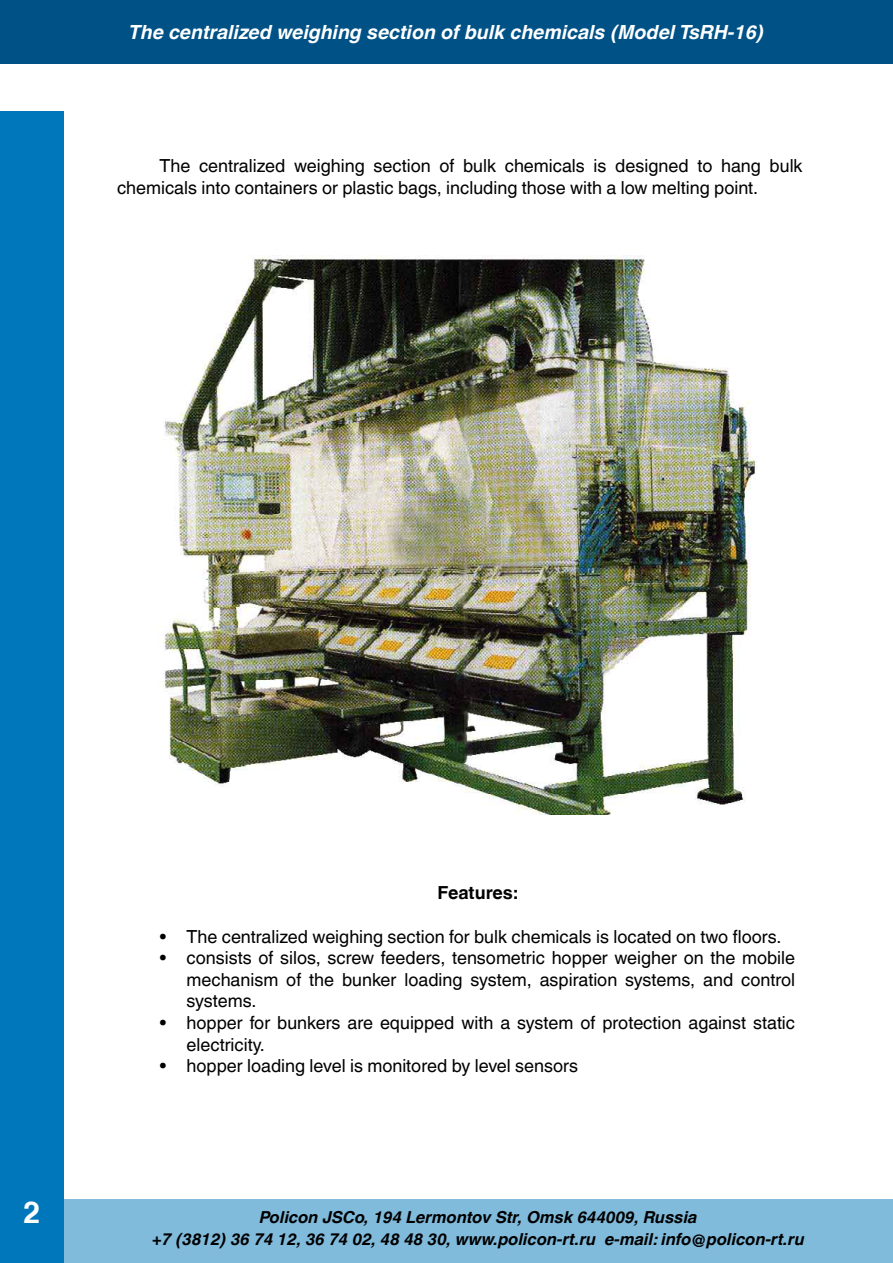
<style>
.page{position:relative;width:893px;height:1263px;background:#fff}
.page>*{position:absolute;margin:0;border:0;box-sizing:border-box;transform-origin:0 0}
.t1{font:700 30px "A1010 Helvetika";color:#fff}
.t2{font:italic 700 19.5px "Helvetica World";color:#fff}
.t3{font:18px/21.6px "Helvetica World";color:#000}
.t4{font:700 18px "Helvetica World";color:#000}
.t5{font:italic 700 16.5px/21.6px "Helvetica World";color:#000;text-align:center}
</style>
<div class="page">
<div style="left:0;top:112px;width:64px;height:1151px;background:#0077ba"></div>
<div style="left:0;top:0;width:893px;height:63px;background:#005286"></div>
<div style="left:64px;top:1199px;width:829px;height:64px;background:#80bbdc"></div>
<img style="left:158px;top:255px;width:599px;height:560px">
<p class="t2" style="left:129px;top:21px;width:637px">The centralized weighing section of bulk chemicals (Model TsRH-16)</p>
<p class="t3" style="left:117px;top:155px;width:687px;text-indent:43px">The centralized weighing section of bulk chemicals is designed to hang bulk chemicals into containers or plastic bags, including those with a low melting point.</p>
<p class="t4" style="left:438px;top:883px;width:82px">Features:</p>
<p class="t3" style="left:160px;top:925px;width:623px">• The centralized weighing section for bulk chemicals is located on two floors.</p>
<p class="t3" style="left:187px;top:947px;width:610px;text-align:justify;text-indent:-27px">• consists of silos, screw feeders, tensometric hopper weigher on the mobile mechanism of the bunker loading system, aspiration systems, and control systems.</p>
<p class="t3" style="left:187px;top:1012px;width:610px;text-indent:-27px">• hopper for bunkers are equipped with a system of protection against static electricity.</p>
<p class="t3" style="left:160px;top:1055px;width:420px">• hopper loading level is monitored by level sensors</p>
<h1 class="t1" style="left:24px;top:1195px;width:18px">2</h1>
<p class="t5" style="left:152px;top:1206px;width:654px">Policon JSCo, 194 Lermontov Str, Omsk 644009, Russia<br>+7 (3812) 36 74 12, 36 74 02, 48 48 30, www.policon-rt.ru e-mail: info@policon-rt.ru</p>
</div>
